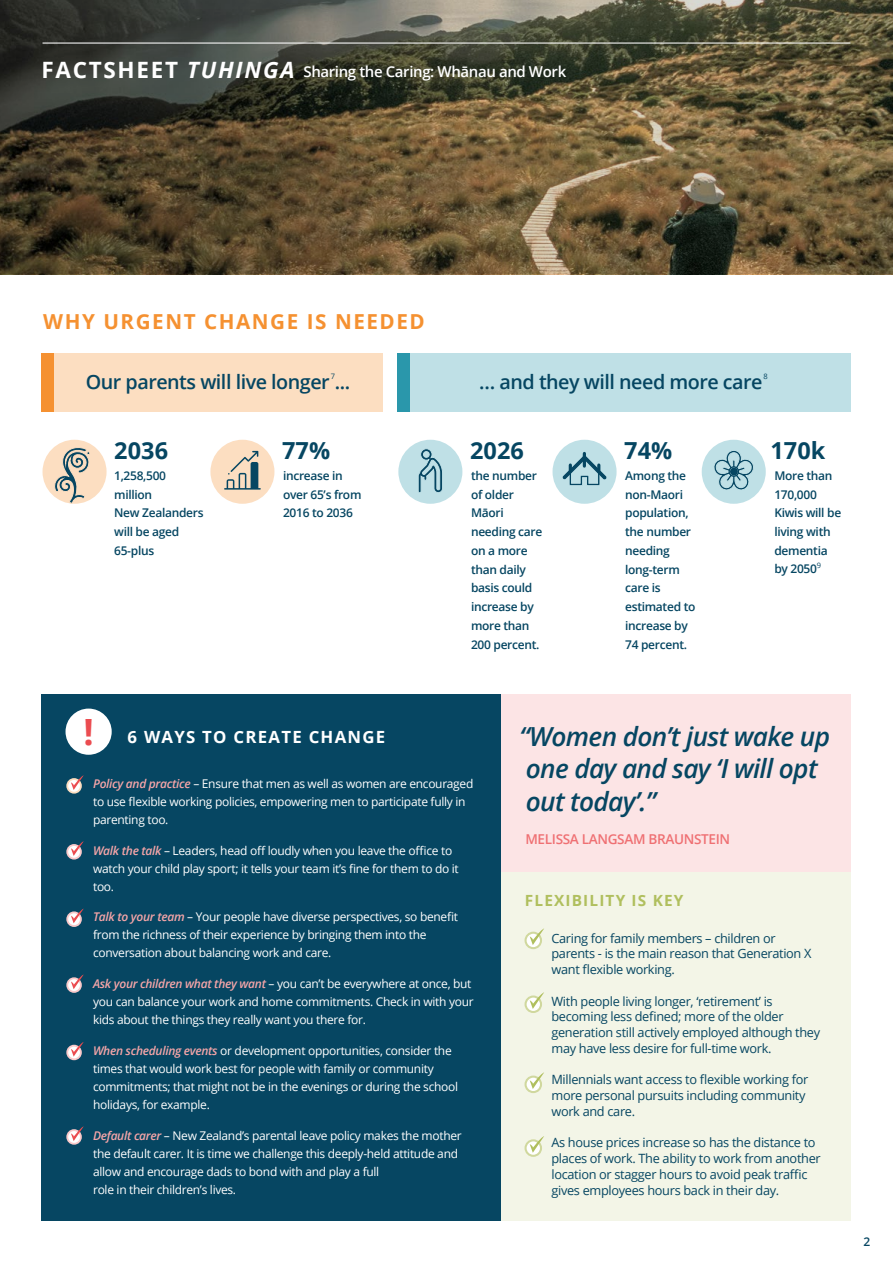
<style>
.page{position:relative;width:893px;height:1263px;background:#fff}
.page>*{position:absolute;margin:0;border:0;box-sizing:border-box;transform-origin:0 0}
.t1{font:italic 600 26.25px/32.1px "Open Sans";letter-spacing:-.025em;color:#064662}
.t2{font:700 23.4px "Open Sans";letter-spacing:.005em;color:#064662}
.t3{font:700 20.7px "Open Sans";letter-spacing:.075em;color:#f59131}
.t4{font:600 19.8px "Open Sans";letter-spacing:-.025em;color:#064662}
.t5{font:700 16.8px "Open Sans";letter-spacing:.075em;color:#fff}
.t6{font:700 15.45px "Open Sans";letter-spacing:.075em;color:#b0bf5e}
.t7{font:600 15px "Open Sans";letter-spacing:-.025em;color:#fff}
.t8{font:600 13.65px "Open Sans";letter-spacing:-.025em;color:#ef7073}
.t9{font:12.75px/15.8px "Open Sans";letter-spacing:-.025em;color:#064662}
.t10{font:12px/18px "Open Sans";letter-spacing:-.025em;color:#fff}
.t11{font:600 12px/18.8px "Open Sans";letter-spacing:-.025em;color:#064662}
.t12{font:7.5px "Open Sans";color:#064662}
.s1{font-weight:700;font-size:22.5px}
.s2{font-weight:700;font-style:italic;font-size:22.5px}
.s3{font-size:36.15px;color:#eb4c50}
.s4{font-weight:600;font-style:italic;color:#f5a5a8}
</style>
<div class="page">
<div style="left:501px;top:694px;width:349px;height:178px;background:#fce4e5"></div>
<div style="left:501px;top:872px;width:349px;height:348px;background:#f3f5e7"></div>
<svg style="left:0;top:0;width:893px;height:274px;background:#5a4f37"></svg>
<hr style="left:43px;top:43px;width:807px;height:1px;background:#fff">
<div style="left:42px;top:354px;width:341px;height:58px;background:#fcdec1"></div>
<div style="left:397px;top:354px;width:453px;height:58px;background:#bfe0e6"></div>
<div style="left:42px;top:354px;width:12px;height:58px;background:#f59131"></div>
<div style="left:397px;top:354px;width:12px;height:58px;background:#2a97ab"></div>
<div style="left:43px;top:440px;width:64px;height:64px;background:#fcdec1;border-radius:50%"></div>
<div style="left:210px;top:440px;width:64px;height:64px;background:#fcdec1;border-radius:50%"></div>
<div style="left:398px;top:440px;width:64px;height:64px;background:#bfe0e6;border-radius:50%"></div>
<div style="left:552px;top:440px;width:65px;height:64px;background:#bfe0e6;border-radius:50%"></div>
<div style="left:702px;top:440px;width:64px;height:64px;background:#bfe0e6;border-radius:50%"></div>
<div style="left:42px;top:694px;width:459px;height:526px;background:#064662"></div>
<div style="left:66px;top:708px;width:46px;height:47px;background:#fff;border-radius:50%"></div>
<svg style="left:67px;top:779px;width:14px;height:14px"></svg>
<div style="left:66px;top:778px;width:16px;height:16px;border:2px solid #fcdec1;border-radius:50%"></div>
<svg style="left:71px;top:775px;width:13px;height:15px"></svg>
<svg style="left:67px;top:845px;width:14px;height:14px"></svg>
<div style="left:66px;top:844px;width:16px;height:15px;border:2px solid #f9c9ca;border-radius:50%"></div>
<svg style="left:71px;top:841px;width:13px;height:15px"></svg>
<svg style="left:67px;top:912px;width:14px;height:14px"></svg>
<div style="left:66px;top:911px;width:16px;height:16px;border:2px solid #f9c9ca;border-radius:50%"></div>
<svg style="left:71px;top:908px;width:13px;height:15px"></svg>
<svg style="left:67px;top:978px;width:14px;height:14px"></svg>
<div style="left:66px;top:977px;width:16px;height:16px;border:2px solid #f9c9ca;border-radius:50%"></div>
<svg style="left:71px;top:974px;width:13px;height:15px"></svg>
<svg style="left:67px;top:1046px;width:14px;height:13px"></svg>
<div style="left:66px;top:1045px;width:16px;height:15px;border:2px solid #f9c9ca;border-radius:50%"></div>
<svg style="left:71px;top:1042px;width:13px;height:14px"></svg>
<svg style="left:67px;top:1130px;width:14px;height:14px"></svg>
<div style="left:66px;top:1129px;width:16px;height:16px;border:2px solid #f9c9ca;border-radius:50%"></div>
<svg style="left:71px;top:1126px;width:13px;height:15px"></svg>
<svg style="left:526px;top:933px;width:15px;height:15px"></svg>
<div style="left:524px;top:932px;width:18px;height:17px;border:2px solid #d0d89e;border-radius:50%"></div>
<svg style="left:530px;top:928px;width:14px;height:17px"></svg>
<svg style="left:526px;top:996px;width:15px;height:16px"></svg>
<div style="left:524px;top:995px;width:18px;height:18px;border:2px solid #d0d89e;border-radius:50%"></div>
<svg style="left:530px;top:992px;width:14px;height:17px"></svg>
<svg style="left:526px;top:1076px;width:15px;height:16px"></svg>
<div style="left:524px;top:1075px;width:18px;height:18px;border:2px solid #d0d89e;border-radius:50%"></div>
<svg style="left:530px;top:1072px;width:14px;height:17px"></svg>
<svg style="left:526px;top:1140px;width:15px;height:16px"></svg>
<div style="left:524px;top:1139px;width:18px;height:18px;border:2px solid #d0d89e;border-radius:50%"></div>
<svg style="left:530px;top:1136px;width:14px;height:17px"></svg>
<svg style="left:224px;top:451px;width:37px;height:39px"></svg>
<svg style="left:418px;top:448px;width:24px;height:45px"></svg>
<svg style="left:562px;top:453px;width:44px;height:33px"></svg>
<svg style="left:714px;top:451px;width:40px;height:39px"></svg>
<div style="left:730px;top:468px;width:8px;height:7px;background:#064662;border-radius:50%"></div>
<svg style="left:54px;top:446px;width:37px;height:57px"></svg>
<p class="t7" style="left:41px;top:61px;width:526px"><span class="s1">FACTSHEET</span> <span class="s2">TUHINGA</span> Sharing the Caring: Whānau and Work</p>
<h3 class="t3" style="left:43px;top:307px;width:383px">WHY URGENT CHANGE IS NEEDED</h3>
<p class="t12" style="left:331px;top:371px;width:6px">7</p>
<h3 class="t4" style="left:479px;top:368px;width:285px">… and they will need more care</h3>
<p class="t12" style="left:764px;top:371px;width:6px">8</p>
<h3 class="t4" style="left:86px;top:368px;width:266px">Our parents will live longer ...</h3>
<h2 class="t2" style="left:114px;top:434px;width:55px">2036</h2>
<h2 class="t2" style="left:282px;top:434px;width:50px">77%</h2>
<h2 class="t2" style="left:470px;top:434px;width:55px">2026</h2>
<h2 class="t2" style="left:624px;top:434px;width:50px">74%</h2>
<h2 class="t2" style="left:770px;top:434px;width:57px">170k</h2>
<p class="t11" style="left:114px;top:466px;width:91px">1,258,500 million<br>New Zealanders will be aged<br>65-plus</p>
<p class="t11" style="left:283px;top:466px;width:80px">increase in over 65’s from<br>2016 to 2036</p>
<p class="t11" style="left:471px;top:466px;width:73px">the number of older<br>Māori needing care on a more than daily basis could increase by more than<br>200 percent.</p>
<p class="t11" style="left:625px;top:466px;width:72px">Among the non-Maori population, the number needing long-term care is estimated to increase by<br>74 percent.</p>
<p class="t11" style="left:774px;top:466px;width:68px">More than<br>170,000<br>Kiwis will be living with dementia by 2050</p>
<p class="t12" style="left:817px;top:560px;width:6px">9</p>
<h3 class="t5" style="left:83px;top:725px;width:303px"><span class="s3">!</span> 6 WAYS TO CREATE CHANGE</h3>
<p class="t10" style="left:93px;top:774px;width:382px"><span class="s4">Policy and practice</span> – Ensure that men as well as women are encouraged to use flexible working policies, empowering men to participate fully in parenting too.</p>
<p class="t10" style="left:93px;top:841px;width:367px"><span class="s4">Walk the talk</span> – Leaders, head off loudly when you leave the office to watch your child play sport; it tells your team it’s fine for them to do it too.</p>
<p class="t10" style="left:93px;top:908px;width:366px"><span class="s4">Talk to your team</span> – Your people have diverse perspectives, so benefit from the richness of their experience by bringing them into the conversation about balancing work and care.</p>
<p class="t10" style="left:93px;top:974px;width:382px"><span class="s4">Ask your children what they want</span> – you can’t be everywhere at once, but you can balance your work and home commitments. Check in with your kids about the things they really want you there for.</p>
<p class="t10" style="left:93px;top:1041px;width:367px"><span class="s4">When scheduling events</span> or development opportunities, consider the times that would work best for people with family or community commitments; that might not be in the evenings or during the school holidays, for example.</p>
<p class="t10" style="left:93px;top:1126px;width:370px"><span class="s4">Default carer</span> – New Zealand’s parental leave policy makes the mother the default carer. It is time we challenge this deeply-held attitude and allow and encourage dads to bond with and play a full<br>role in their children’s lives.</p>
<h1 class="t1" style="left:520px;top:720px;width:312px">“Women don’t just wake up one day and say ‘I will opt out today’.”</h1>
<p class="t8" style="left:525px;top:830px;width:206px">MELISSA LANGSAM BRAUNSTEIN</p>
<p class="t6" style="left:525px;top:889px;width:160px">FLEXIBILITY IS KEY</p>
<p class="t9" style="left:551px;top:930px;width:262px">Caring for family members – children or parents - is the main reason that Generation X want flexible working.</p>
<p class="t9" style="left:551px;top:993px;width:270px">With people living longer, ‘retirement’ is becoming less defined; more of the older generation still actively employed although they may have less desire for full-time work.</p>
<p class="t9" style="left:551px;top:1071px;width:258px">Millennials want access to flexible working for more personal pursuits including community work and care.</p>
<p class="t9" style="left:551px;top:1134px;width:271px">As house prices increase so has the distance to places of work. The ability to work from another location or stagger hours to avoid peak traffic gives employees hours back in their day.</p>
<p class="t11" style="left:863px;top:1232px;width:8px">2</p>
</div>
